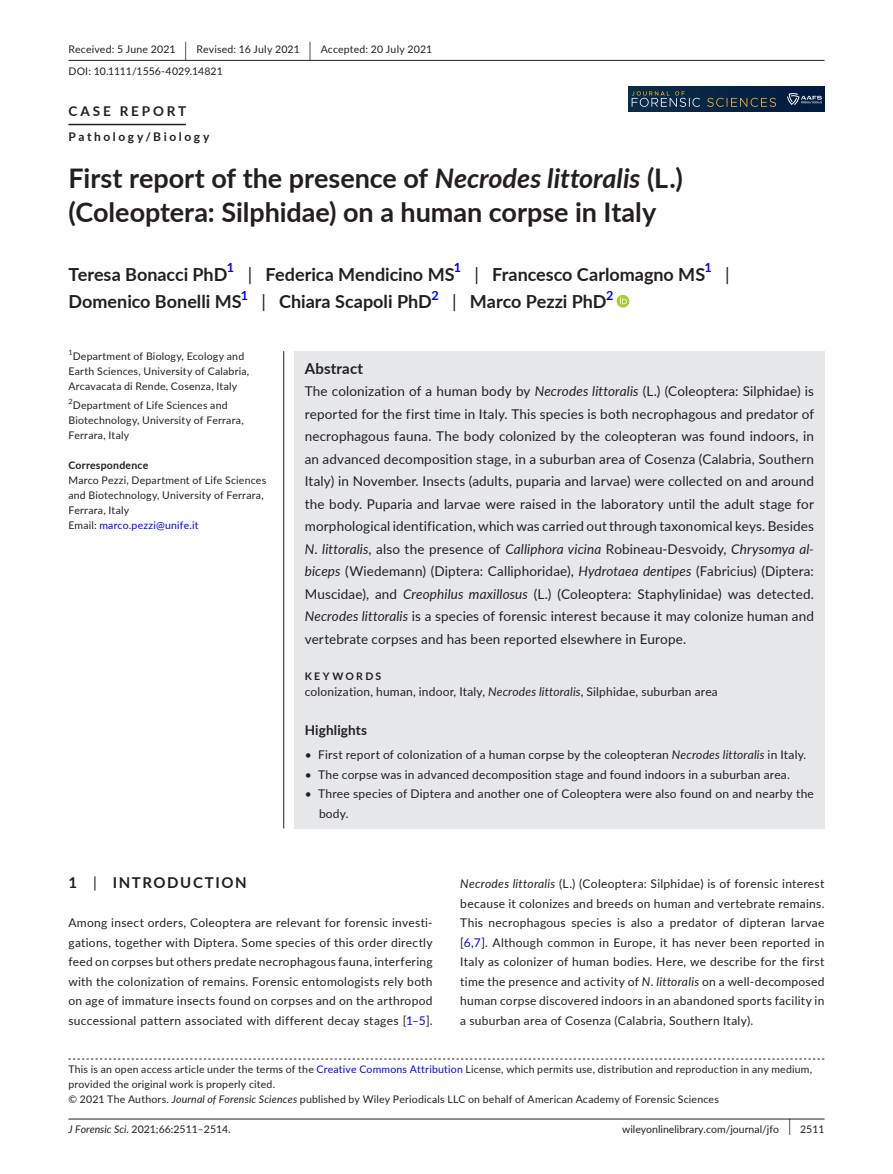
<style>
.page{position:relative;width:893px;height:1174px;background:#fff}
.page>*{position:absolute;margin:0;border:0;box-sizing:border-box;transform-origin:0 0}
.t1{font:700 27px/34.5px "Lato";color:#231f20}
.t2{font:700 18px "Lato";color:#231f20}
.t3{font:18px "Lato";color:#231f20}
.t4{font:700 15px "Lato";letter-spacing:.1em;color:#231f20}
.t5{font:700 15px "Lato";letter-spacing:.015em;color:#231f20}
.t6{font:13.5px/22.5px "Lato";letter-spacing:.01em;color:#231f20;text-align:justify}
.t7{font:700 13.5px "Lato";letter-spacing:.215em;color:#231f20}
.t8{font:700 13.5px "Lato";letter-spacing:.01em;color:#231f20}
.t9{font:700 12.6px "Lato";color:#00f}
.t10{font:12px/19.5px "Lato";letter-spacing:.015em;color:#231f20;text-align:justify}
.t11{font:700 12px "Lato";letter-spacing:.215em;color:#231f20}
.t12{font:10.5px/15px "Lato";letter-spacing:.02em;color:#231f20}
.t13{font:10.5px "Lato";color:#231f20}
.t14{font:700 10.5px "Lato";letter-spacing:.02em;color:#231f20}
.t15{font:700 10.5px "Lato";letter-spacing:.22em;color:#231f20}
.t16{font:7.35px "Lato";color:#231f20}
.s1{font-size:19.65px}
.s2{font-style:italic}
.s3{font-weight:400}
.s4{color:#00f}
.s5{font-size:17.4px}
</style>
<div class="page">
<hr style="left:68px;top:1118px;width:756px;height:1px;background:#231f20">
<img style="left:628px;top:86px;width:196px;height:26px">
<hr style="left:68px;top:60px;width:756px;height:1px;background:#231f20">
<hr style="left:68px;top:124px;width:118px;height:1px;background:#231f20">
<div style="left:617px;top:295px;width:12px;height:12px;background:#a5cd39;border-radius:50%"></div>
<svg style="left:620px;top:297px;width:7px;height:7px"></svg>
<svg style="left:68px;top:1058px;width:756px;height:1px"></svg>
<div style="left:294px;top:351px;width:530px;height:477px;background:#e6e7e9"></div>
<hr style="left:283px;top:351px;width:1px;height:477px;background:#231f20">
<p class="t12" style="left:68px;top:38px;width:365px;line-height:21.8px">Received: 5 June 2021 <span class="s1">|</span> Revised: 16 July 2021 <span class="s1">|</span> Accepted: 20 July 2021<br>DOI: 10.1111/1556-4029.14821</p>
<p class="t7" style="left:68px;top:101px;width:119px">CASE REPORT</p>
<p class="t11" style="left:68px;top:128px;width:142px">Pathology/Biology</p>
<h1 class="t1" style="left:68px;top:159px;width:616px">First report of the presence of <span class="s2">Necrodes littoralis</span> (L.) (Coleoptera: Silphidae) on a human corpse in Italy</h1>
<h2 class="t2" style="left:68px;top:261px;width:161px">Teresa Bonacci PhD</h2>
<p class="t9" style="left:227px;top:259px;width:9px">1</p>
<h2 class="t2" style="left:248px;top:261px;width:208px"><span class="s3">|</span> Federica Mendicino MS</h2>
<p class="t9" style="left:454px;top:259px;width:9px">1</p>
<h2 class="t2" style="left:475px;top:261px;width:232px"><span class="s3">|</span> Francesco Carlomagno MS</h2>
<p class="t9" style="left:704px;top:259px;width:9px">1</p>
<h2 class="t3" style="left:725px;top:261px;width:6px">|</h2>
<h2 class="t2" style="left:68px;top:288px;width:175px">Domenico Bonelli MS</h2>
<p class="t9" style="left:241px;top:286px;width:9px">1</p>
<h2 class="t2" style="left:262px;top:288px;width:172px"><span class="s3">|</span> Chiara Scapoli PhD</h2>
<p class="t9" style="left:431px;top:286px;width:9px">2</p>
<h2 class="t2" style="left:452px;top:288px;width:156px"><span class="s3">|</span> Marco Pezzi PhD</h2>
<p class="t9" style="left:606px;top:286px;width:9px">2</p>
<p class="t16" style="left:68px;top:347px;width:6px">1</p>
<p class="t12" style="left:68px;top:348px;width:182px;text-indent:4px">Department of Biology, Ecology and<br>Earth Sciences, University of Calabria,<br>Arcavacata di Rende, Cosenza, Italy</p>
<p class="t16" style="left:68px;top:396px;width:6px">2</p>
<p class="t12" style="left:68px;top:397px;width:177px;text-indent:4px">Department of Life Sciences and<br>Biotechnology, University of Ferrara,<br>Ferrara, Italy</p>
<p class="t14" style="left:68px;top:457px;width:81px">Correspondence</p>
<p class="t12" style="left:68px;top:472px;width:199px">Marco Pezzi, Department of Life Sciences and Biotechnology, University of Ferrara,<br>Ferrara, Italy<br>Email: <span class="s4">marco.pezzi@unife.it</span></p>
<p class="t5" style="left:305px;top:357px;width:60px">Abstract</p>
<p class="t6" style="left:305px;top:379px;width:511px">The colonization of a human body by <span class="s2">Necrodes littoralis</span> (L.) (Coleoptera: Silphidae) is reported for the first time in Italy. This species is both necrophagous and predator of necrophagous fauna. The body colonized by the coleopteran was found indoors, in an advanced decomposition stage, in a suburban area of Cosenza (Calabria, Southern Italy) in November. Insects (adults, puparia and larvae) were collected on and around the body. Puparia and larvae were raised in the laboratory until the adult stage for morphological identification, which was carried out through taxonomical keys. Besides <span class="s2">N</span>. <span class="s2">littoralis</span>, also the presence of <span class="s2">Calliphora vicina</span> Robineau-Desvoidy, <span class="s2">Chrysomya al&shy;biceps</span> (Wiedemann) (Diptera: Calliphoridae), <span class="s2">Hydrotaea dentipes</span> (Fabricius) (Diptera:<br>Muscidae), and <span class="s2">Creophilus maxillosus</span> (L.) (Coleoptera: Staphylinidae) was detected.<br><span class="s2">Necrodes littoralis</span> is a species of forensic interest because it may colonize human and vertebrate corpses and has been reported elsewhere in Europe.</p>
<p class="t15" style="left:305px;top:668px;width:78px">KEYWORDS</p>
<p class="t10" style="left:305px;top:681px;width:415px">colonization, human, indoor, Italy, <span class="s2">Necrodes littoralis</span>, Silphidae, suburban area</p>
<p class="t8" style="left:305px;top:720px;width:64px">Highlights</p>
<p class="t10" style="left:305px;top:744px;width:503px">• First report of colonization of a human corpse by the coleopteran <span class="s2">Necrodes littoralis</span> in Italy.</p>
<p class="t10" style="left:305px;top:764px;width:487px">• The corpse was in advanced decomposition stage and found indoors in a suburban area.</p>
<p class="t10" style="left:319px;top:783px;width:496px;text-indent:-14px">• Three species of Diptera and another one of Coleoptera were also found on and nearby the body.</p>
<p class="t4" style="left:68px;top:872px;width:180px">1 <span class="s3">|</span> INTRODUCTION</p>
<p class="t10" style="left:68px;top:912px;width:366px">Among insect orders, Coleoptera are relevant for forensic investi&shy;gations, together with Diptera. Some species of this order directly feed on corpses but others predate necrophagous fauna, interfering with the colonization of remains. Forensic entomologists rely both on age of immature insects found on corpses and on the arthropod successional pattern associated with different decay stages [<span class="s4">1–5</span>].</p>
<p class="t10" style="left:460px;top:873px;width:366px"><span class="s2">Necrodes littoralis</span> (L.) (Coleoptera: Silphidae) is of forensic interest because it colonizes and breeds on human and vertebrate remains.<br>This necrophagous species is also a predator of dipteran larvae [<span class="s4">6,7</span>]. Although common in Europe, it has never been reported in Italy as colonizer of human bodies. Here, we describe for the first time the presence and activity of <span class="s2">N</span>. <span class="s2">littoralis</span> on a well-decomposed human corpse discovered indoors in an abandoned sports facility in a suburban area of Cosenza (Calabria, Southern Italy).</p>
<p class="t12" style="left:68px;top:1061px;width:745px">This is an open access article under the terms of the <span class="s4">Creative Commons Attribution</span> License, which permits use, distribution and reproduction in any medium, provided the original work is properly cited.<br>© 2021 The Authors. <span class="s2">Journal of Forensic Sciences</span> published by Wiley Periodicals LLC on behalf of American Academy of Forensic Sciences</p>
<p class="t13" style="left:68px;top:1121px;width:164px"><span class="s2">J Forensic Sci.</span> 2021;66:2511–2514.</p>
<p class="t13" style="left:622px;top:1121px;width:204px">wileyonlinelibrary.com/journal/jfo <span class="s5">|</span> 2511</p>
</div>
